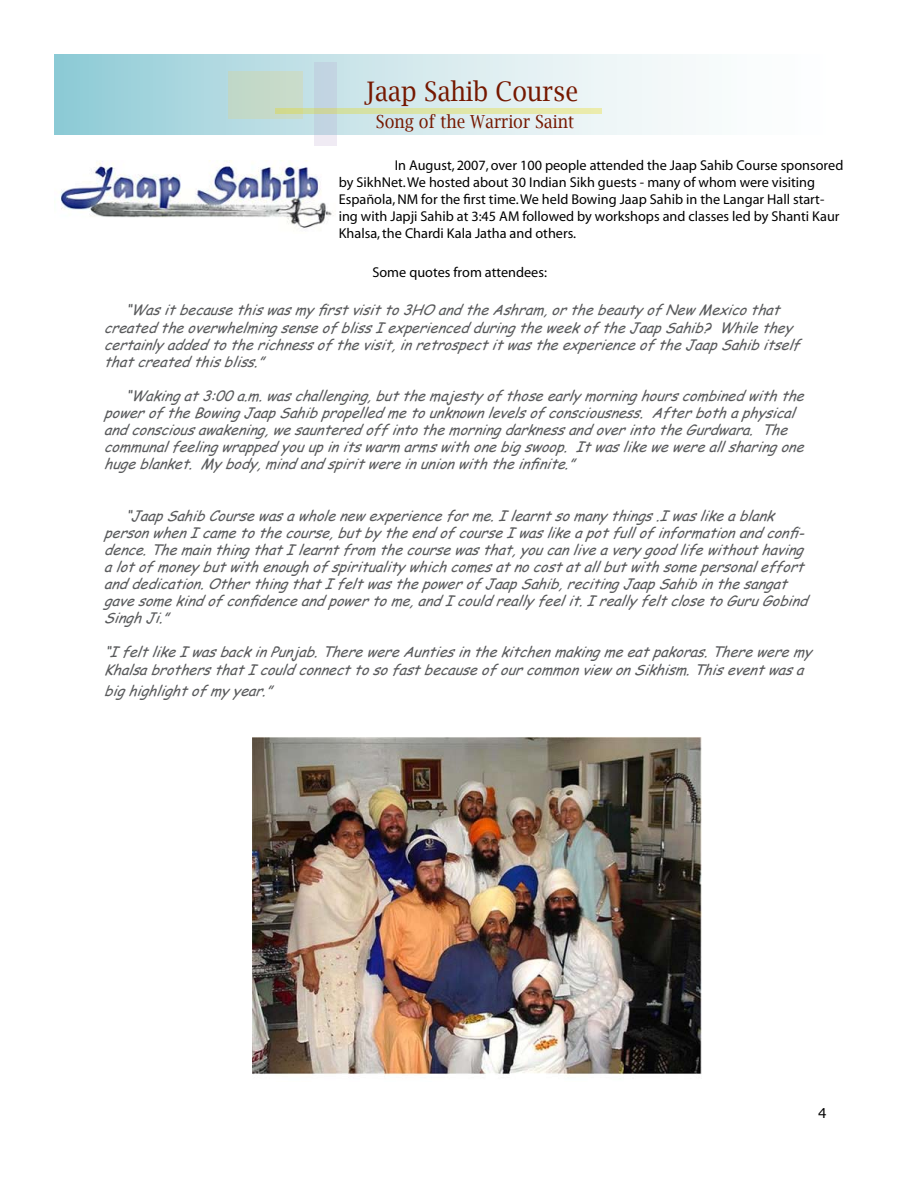
<style>
.page{position:relative;width:918px;height:1188px;background:#fff}
.page>*{position:absolute;margin:0;border:0;box-sizing:border-box;transform-origin:0 0}
.t1{font:27px "Lucida Bright";color:#761800;scale:.9 1}
.t2{font:18px "Lucida Bright";color:#761800;scale:.9 1}
.t3{font:italic 14.25px/17.1px "Comic Sans MS";color:#595a5c}
.t4{font:14.25px/17.1px "Myriad";color:#000}
</style>
<div class="page">
<div style="left:54px;top:54px;width:810px;height:81px;background:linear-gradient(to right,#9acfd8,#fff)"></div>
<img style="left:54px;top:160px;width:280px;height:69px">
<img style="left:252px;top:737px;width:450px;height:339px">
<div style="left:229px;top:71px;width:74px;height:47px;background:#c5d9c8"></div>
<svg style="left:315px;top:62px;width:22px;height:84px;fill:#c2d4e2"></svg>
<svg style="left:275px;top:108px;width:327px;height:5px;fill:#dce4a7"></svg>
<h1 class="t1" style="left:365px;top:76px;width:239px">Jaap Sahib Course</h1>
<p class="t2" style="left:376px;top:111px;width:222px">Song of the Warrior Saint</p>
<p class="t4" style="left:339px;top:157px;width:506px;text-indent:56px">In August, 2007, over 100 people attended the Jaap Sahib Course sponsored by SikhNet. We hosted about 30 Indian Sikh guests - many of whom were visiting Española, NM for the first time. We held Bowing Jaap Sahib in the Langar Hall start&shy;ing with Japji Sahib at 3:45 AM followed by workshops and classes led by Shanti Kaur Khalsa, the Chardi Kala Jatha and others.</p>
<p class="t4" style="left:372px;top:264px;width:176px">Some quotes from attendees:</p>
<p class="t3" style="left:104px;top:301px;width:704px;text-indent:21px">“Was it because this was my first visit to 3HO and the Ashram, or the beauty of New Mexico that created the overwhelming sense of bliss I experienced during the week of the Jaap Sahib? While they certainly added to the richness of the visit, in retrospect it was the experience of the Jaap Sahib itself that created this bliss.”</p>
<p class="t3" style="left:104px;top:387px;width:708px;text-indent:21px">“Waking at 3:00 a.m. was challenging, but the majesty of those early morning hours combined with the power of the Bowing Jaap Sahib propelled me to unknown levels of consciousness. After both a physical and conscious awakening, we sauntered off into the morning darkness and over into the Gurdwara. The communal feeling wrapped you up in its warm arms with one big swoop. It was like we were all sharing one huge blanket. My body, mind and spirit were in union with the infinite.”</p>
<p class="t3" style="left:104px;top:507px;width:712px;text-indent:21px">“Jaap Sahib Course was a whole new experience for me. I learnt so many things .I was like a blank person when I came to the course, but by the end of course I was like a pot full of information and confi&shy;dence. The main thing that I learnt from the course was that, you can live a very good life without having a lot of money but with enough of spirituality which comes at no cost at all but with some personal effort and dedication. Other thing that I felt was the power of Jaap Sahib, reciting Jaap Sahib in the sangat gave some kind of confidence and power to me, and I could really feel it. I really felt close to Guru Gobind Singh Ji.”</p>
<p class="t3" style="left:104px;top:643px;width:716px">“I felt like I was back in Punjab. There were Aunties in the kitchen making me eat pakoras. There were my<br>Khalsa brothers that I could connect to so fast because of our common view on Sikhism. This event was a</p>
<p class="t3" style="left:104px;top:682px;width:176px">big highlight of my year.”</p>
</div>
